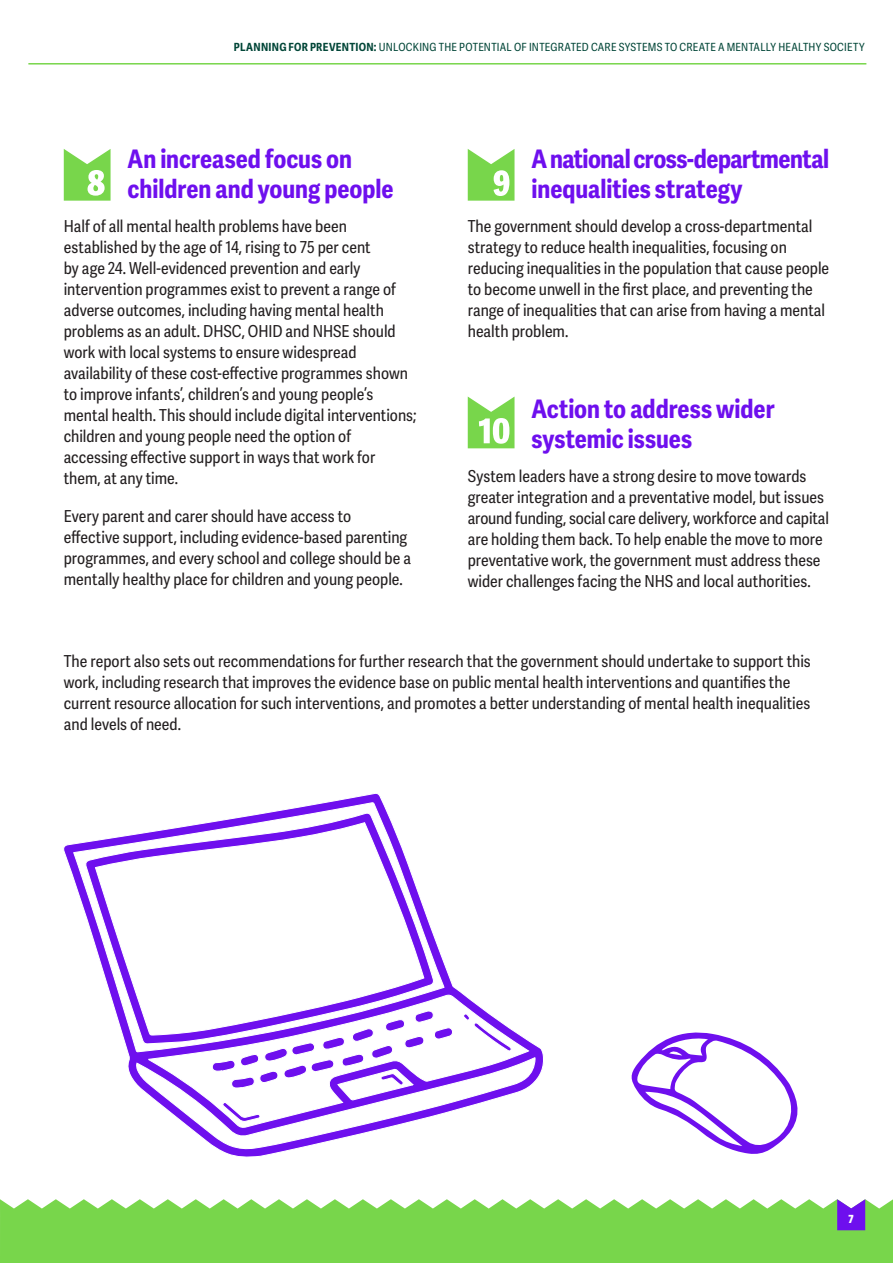
<style>
.page{position:relative;width:893px;height:1263px;background:#fff}
.page>*{position:absolute;margin:0;border:0;box-sizing:border-box;transform-origin:0 0}
.t1{font:700 25.5px/30px "Adelle Sans Cnd";color:#6e0fee}
.t2{font:16.5px/21px "Adelle Sans Cnd";color:#231f20}
.t3{font:11.25px "Adelle Sans Cnd";letter-spacing:.025em;color:#024638}
.t4{font:800 11.25px "Adelle Sans Cnd";color:#fff}
.s1{font-weight:700}
</style>
<div class="page">
<svg style="left:0;top:1199px;width:893px;height:64px;background:#81d858"></svg>
<svg style="left:837px;top:1199px;width:28px;height:31px"></svg>
<hr style="left:28px;top:63px;width:838px;height:2px;background:#78d64b">
<svg style="left:64px;top:149px;width:47px;height:52px"></svg>
<svg style="left:468px;top:149px;width:46px;height:52px"></svg>
<svg style="left:468px;top:396px;width:46px;height:52px"></svg>
<svg style="left:63px;top:793px;width:481px;height:364px"></svg>
<svg style="left:221px;top:1101px;width:40px;height:21px"></svg>
<svg style="left:462px;top:1012px;width:50px;height:40px"></svg>
<svg style="left:85px;top:812px;width:349px;height:232px"></svg>
<svg style="left:211px;top:1010px;width:242px;height:79px"></svg>
<svg style="left:631px;top:1032px;width:167px;height:122px"></svg>
<p class="t3" style="left:234px;top:40px;width:632px"><span class="s1">PLANNING FOR PREVENTION:</span> UNLOCKING THE POTENTIAL OF INTEGRATED CARE SYSTEMS TO CREATE A MENTALLY HEALTHY SOCIETY</p>
<h1 class="t1" style="left:128px;top:145px;width:267px">An increased focus on children and young people</h1>
<p class="t2" style="left:64px;top:216px;width:354px">Half of all mental health problems have been established by the age of 14, rising to 75 per cent<br>by age 24. Well-evidenced prevention and early intervention programmes exist to prevent a range of adverse outcomes, including having mental health problems as an adult. DHSC, OHID and NHSE should work with local systems to ensure widespread availability of these cost-effective programmes shown to improve infants’, children’s and young people’s mental health. This should include digital interventions; children and young people need the option of accessing effective support in ways that work for them, at any time.</p>
<p class="t2" style="left:64px;top:506px;width:349px">Every parent and carer should have access to effective support, including evidence-based parenting programmes, and every school and college should be a mentally healthy place for children and young people.</p>
<h1 class="t1" style="left:531px;top:145px;width:299px">A national cross-departmental inequalities strategy</h1>
<p class="t2" style="left:468px;top:216px;width:363px">The government should develop a cross-departmental strategy to reduce health inequalities, focusing on reducing inequalities in the population that cause people to become unwell in the first place, and preventing the range of inequalities that can arise from having a mental health problem.</p>
<h1 class="t1" style="left:531px;top:394px;width:244px">Action to address wider systemic issues</h1>
<p class="t2" style="left:468px;top:466px;width:363px">System leaders have a strong desire to move towards greater integration and a preventative model, but issues around funding, social care delivery, workforce and capital are holding them back. To help enable the move to more preventative work, the government must address these wider challenges facing the NHS and local authorities.</p>
<p class="t2" style="left:64px;top:651px;width:748px">The report also sets out recommendations for further research that the government should undertake to support this work, including research that improves the evidence base on public mental health interventions and quantifies the current resource allocation for such interventions, and promotes a better understanding of mental health inequalities and levels of need.</p>
<p class="t4" style="left:849px;top:1211px;width:7px">7</p>
</div>
